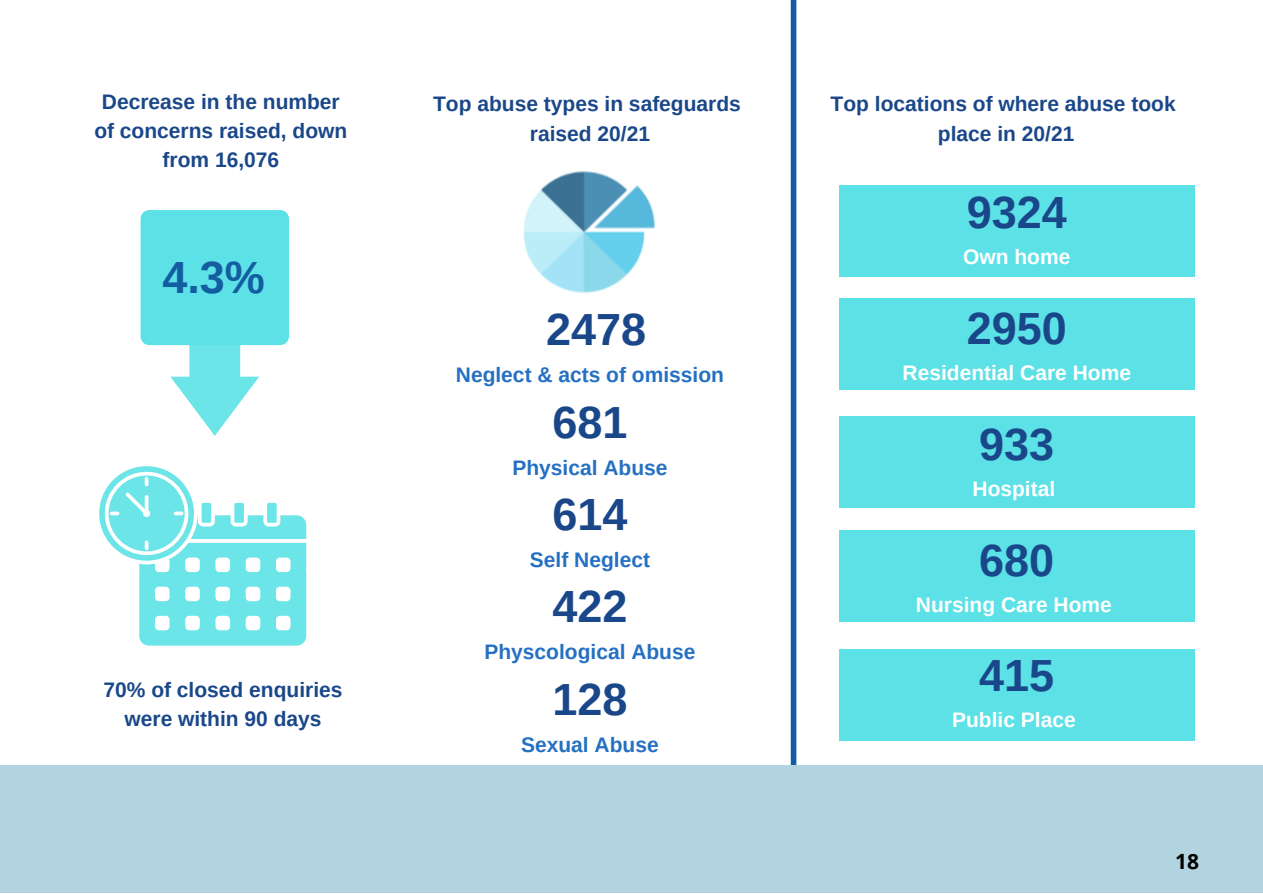
<style>
.page{position:relative;width:1263px;height:894px;background:#fff}
.page>*{position:absolute;margin:0;border:0;box-sizing:border-box;transform-origin:0 0}
.t1{font:700 45px "Arimo";color:#1a4789}
.t2{font:700 45px "Arimo";color:#145da0}
.t3{font:700 21px/29.2px "Arimo";color:#1a4789;text-align:center}
.t4{font:700 21px "Arimo";color:#2570c3}
.t5{font:700 21px "Arimo";color:#fff}
.t6{font:700 21px "Open Sans";color:#000}
</style>
<div class="page">
<div style="left:791px;top:0;width:5px;height:801px;background:#145da0"></div>
<div style="left:0;top:765px;width:1263px;height:127px;background:#b1d4e0"></div>
<img style="left:523px;top:171px;width:133px;height:122px">
<svg style="left:170px;top:345px;width:89px;height:91px"></svg>
<div style="left:141px;top:210px;width:148px;height:135px;background:#5ce1e6;border-radius:9px"></div>
<svg style="left:99px;top:466px;width:208px;height:180px"></svg>
<div style="left:143px;top:509px;width:7px;height:8px;background:#fff;border-radius:50%"></div>
<div style="left:839px;top:186px;width:355px;height:91px;background:#5ce1e6"></div>
<div style="left:839px;top:299px;width:355px;height:91px;background:#5ce1e6"></div>
<div style="left:839px;top:416px;width:355px;height:91px;background:#5ce1e6"></div>
<div style="left:839px;top:530px;width:355px;height:91px;background:#5ce1e6"></div>
<div style="left:839px;top:649px;width:355px;height:91px;background:#5ce1e6"></div>
<p class="t3" style="left:94px;top:87px;width:254px">Decrease in the number of concerns raised, down from 16,076</p>
<h1 class="t2" style="left:162px;top:252px;width:104px">4.3%</h1>
<p class="t3" style="left:104px;top:674px;width:241px">70% of closed enquiries were within 90 days</p>
<p class="t3" style="left:433px;top:89px;width:309px">Top abuse types in safeguards raised 20/21</p>
<h1 class="t1" style="left:546px;top:304px;width:102px">2478</h1>
<p class="t4" style="left:456px;top:363px;width:270px">Neglect &amp; acts of omission</p>
<h1 class="t1" style="left:552px;top:397px;width:77px">681</h1>
<p class="t4" style="left:512px;top:455px;width:157px">Physical Abuse</p>
<h1 class="t1" style="left:552px;top:489px;width:77px">614</h1>
<p class="t4" style="left:530px;top:548px;width:122px">Self Neglect</p>
<h1 class="t1" style="left:552px;top:581px;width:77px">422</h1>
<p class="t4" style="left:484px;top:640px;width:213px">Physcological Abuse</p>
<h1 class="t1" style="left:552px;top:673px;width:77px">128</h1>
<p class="t4" style="left:521px;top:732px;width:139px">Sexual Abuse</p>
<p class="t3" style="left:831px;top:89px;width:347px">Top locations of where abuse took place in 20/21</p>
<h1 class="t1" style="left:967px;top:187px;width:102px">9324</h1>
<p class="t5" style="left:963px;top:245px;width:109px">Own home</p>
<h1 class="t1" style="left:967px;top:303px;width:102px">2950</h1>
<p class="t5" style="left:902px;top:360px;width:230px">Residential Care Home</p>
<h1 class="t1" style="left:979px;top:418px;width:77px">933</h1>
<p class="t5" style="left:972px;top:476px;width:84px">Hospital</p>
<h1 class="t1" style="left:979px;top:534px;width:77px">680</h1>
<p class="t5" style="left:916px;top:592px;width:197px">Nursing Care Home</p>
<h1 class="t1" style="left:979px;top:650px;width:77px">415</h1>
<p class="t5" style="left:952px;top:708px;width:125px">Public Place</p>
<p class="t6" style="left:1175px;top:846px;width:25px">18</p>
</div>
